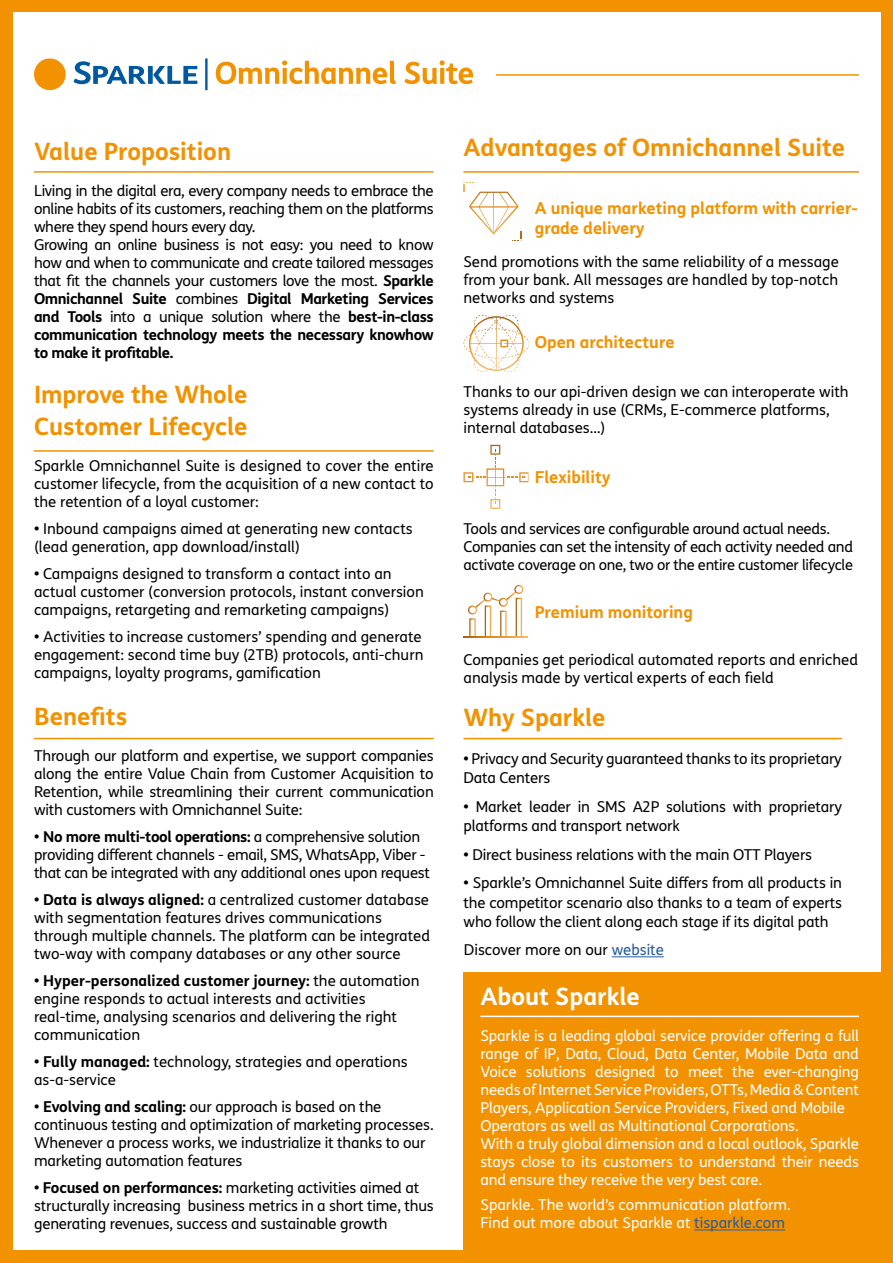
<style>
.page{position:relative;width:893px;height:1263px;background:#f39200}
.page>*{position:absolute;margin:0;border:0;box-sizing:border-box;transform-origin:0 0}
.t1{font:700 24px/32.4px "TIM Sans";color:#f39200}
.t2{font:700 24px "TIM Sans";color:#fff}
.t3{font:700 16.5px/19.8px "TIM Sans";color:#f39200}
.t4{font:15px/18px "TIM Sans";letter-spacing:-.01em;color:#000}
.t5{font:15px/18px "TIM Sans";letter-spacing:-.01em;color:#fff}
.t6{font:14.7px "TIM Sans";letter-spacing:-.02em;color:#000}
.s1{font-weight:700}
.s2{color:#275b9b}
</style>
<div class="page">
<div style="left:13px;top:13px;width:867px;height:1237px;background:#fff"></div>
<hr style="left:496px;top:74px;width:363px;height:2px;background:#f39200">
<hr style="left:34px;top:171px;width:400px;height:2px;background:#f39200">
<hr style="left:34px;top:738px;width:400px;height:1px;background:#f39200">
<hr style="left:463px;top:171px;width:396px;height:2px;background:#f39200">
<svg style="left:463px;top:182px;width:59px;height:59px"></svg>
<svg style="left:469px;top:315px;width:55px;height:56px"></svg>
<svg style="left:463px;top:445px;width:65px;height:64px"></svg>
<svg style="left:463px;top:636px;width:65px;height:2px"></svg>
<svg style="left:468px;top:585px;width:55px;height:52px"></svg>
<div style="left:463px;top:973px;width:430px;height:290px;background:#f39200"></div>
<hr style="left:463px;top:738px;width:379px;height:1px;background:#f39200">
<hr style="left:612px;top:956px;width:52px;height:1px;background:#275b9b">
<div style="left:34px;top:58px;width:32px;height:32px;background:#f39200;border-radius:50%"></div>
<svg style="left:73px;top:61px;width:124px;height:23px"></svg>
<hr style="left:205px;top:58px;width:3px;height:32px;background:#00599f">
<svg style="left:216px;top:60px;width:180px;height:24px"></svg>
<svg style="left:404px;top:60px;width:69px;height:24px"></svg>
<hr style="left:480px;top:1016px;width:379px;height:1px;background:#fff">
<hr style="left:34px;top:450px;width:400px;height:2px;background:#f39200">
<hr style="left:694px;top:1229px;width:91px;height:1px;background:#275b9b">
<h1 class="t1" style="left:34px;top:134px;width:199px">Value Proposition</h1>
<p class="t4" style="left:34px;top:181px;width:401px">Living in the digital era, every company needs to embrace the online habits of its customers, reaching them on the platforms where they spend hours every day.<br>Growing an online business is not easy: you need to know how and when to communicate and create tailored messages that fit the channels your customers love the most. <span class="s1">Sparkle Omnichannel Suite</span> combines <span class="s1">Digital Marketing Services and Tools</span> into a unique solution where the <span class="s1">best-in-class communication technology meets the necessary knowhow to make it profitable.</span></p>
<h1 class="t1" style="left:34px;top:377px;width:215px">Improve the Whole<br>Customer Lifecycle</h1>
<p class="t4" style="left:34px;top:457px;width:401px;text-align:justify">Sparkle Omnichannel Suite is designed to cover the entire customer lifecycle, from the acquisition of a new contact to the retention of a loyal customer:</p>
<p class="t4" style="left:34px;top:520px;width:380px"><span class="s1">•</span> Inbound campaigns aimed at generating new contacts (lead generation, app download/install)</p>
<p class="t4" style="left:34px;top:565px;width:391px"><span class="s1">•</span> Campaigns designed to transform a contact into an actual customer (conversion protocols, instant conversion campaigns, retargeting and remarketing campaigns)</p>
<p class="t4" style="left:34px;top:628px;width:391px"><span class="s1">•</span> Activities to increase customers’ spending and generate engagement: second time buy (2TB) protocols, anti-churn campaigns, loyalty programs, gamification</p>
<h1 class="t1" style="left:34px;top:699px;width:95px">Benefits</h1>
<p class="t4" style="left:34px;top:747px;width:401px;text-align:justify">Through our platform and expertise, we support companies along the entire Value Chain from Customer Acquisition to Retention, while streamlining their current communication with customers with Omnichannel Suite:</p>
<p class="t4" style="left:34px;top:828px;width:397px"><span class="s1">• No more multi-tool operations:</span> a comprehensive solution providing different channels - email, SMS, WhatsApp, Viber - that can be integrated with any additional ones upon request</p>
<p class="t4" style="left:34px;top:891px;width:398px"><span class="s1">• Data is always aligned:</span> a centralized customer database with segmentation features drives communications through multiple channels. The platform can be integrated two-way with company databases or any other source</p>
<p class="t4" style="left:34px;top:972px;width:387px"><span class="s1">• Hyper-personalized customer journey:</span> the automation engine responds to actual interests and activities real-time, analysing scenarios and delivering the right communication</p>
<p class="t4" style="left:34px;top:1053px;width:375px"><span class="s1">• Fully managed:</span> technology, strategies and operations as-a-service</p>
<p class="t4" style="left:34px;top:1098px;width:401px"><span class="s1">• Evolving and scaling:</span> our approach is based on the continuous testing and optimization of marketing processes.<br>Whenever a process works, we industrialize it thanks to our marketing automation features</p>
<p class="t4" style="left:34px;top:1179px;width:401px"><span class="s1">• Focused on performances:</span> marketing activities aimed at structurally increasing business metrics in a short time, thus generating revenues, success and sustainable growth</p>
<h1 class="t1" style="left:463px;top:130px;width:383px">Advantages of Omnichannel Suite</h1>
<p class="t3" style="left:535px;top:198px;width:325px">A unique marketing platform with carrier&shy;grade delivery</p>
<p class="t4" style="left:463px;top:252px;width:377px;text-align:justify">Send promotions with the same reliability of a message from your bank. All messages are handled by top-notch networks and systems</p>
<p class="t3" style="left:535px;top:331px;width:141px">Open architecture</p>
<p class="t4" style="left:463px;top:383px;width:387px">Thanks to our api-driven design we can interoperate with systems already in use (CRMs, E-commerce platforms, internal databases…)</p>
<p class="t3" style="left:535px;top:467px;width:77px">Flexibility</p>
<p class="t4" style="left:463px;top:520px;width:391px">Tools and services are configurable around actual needs.<br>Companies can set the intensity of each activity needed and</p>
<p class="t6" style="left:463px;top:555px;width:391px">activate coverage on one, two or the entire customer lifecycle</p>
<p class="t3" style="left:535px;top:602px;width:160px">Premium monitoring</p>
<p class="t4" style="left:463px;top:650px;width:396px">Companies get periodical automated reports and enriched analysis made by vertical experts of each field</p>
<h1 class="t1" style="left:463px;top:700px;width:144px">Why Sparkle</h1>
<p class="t4" style="left:463px;top:748px;width:380px;line-height:19.5px"><span class="s1">•</span> Privacy and Security guaranteed thanks to its proprietary<br>Data Centers</p>
<p class="t4" style="left:463px;top:796px;width:380px;line-height:19.5px"><span class="s1">•</span> Market leader in SMS A2P solutions with proprietary platforms and transport network</p>
<p class="t4" style="left:463px;top:845px;width:350px"><span class="s1">•</span> Direct business relations with the main OTT Players</p>
<p class="t4" style="left:463px;top:873px;width:380px;line-height:19.5px;text-align:justify"><span class="s1">•</span> Sparkle’s Omnichannel Suite differs from all products in the competitor scenario also thanks to a team of experts who follow the client along each stage if its digital path</p>
<p class="t4" style="left:464px;top:941px;width:201px">Discover more on our <span class="s2">website</span></p>
<h1 class="t2" style="left:480px;top:978px;width:161px">About Sparkle</h1>
<p class="t5" style="left:480px;top:1026px;width:380px">Sparkle is a leading global service provider offering a full range of IP, Data, Cloud, Data Center, Mobile Data and Voice solutions designed to meet the ever-changing needs of Internet Service Providers, OTTs, Media &amp; Content Players, Application Service Providers, Fixed and Mobile Operators as well as Multinational Corporations.<br>With a truly global dimension and a local outlook, Sparkle stays close to its customers to understand their needs and ensure they receive the very best care.</p>
<p class="t5" style="left:480px;top:1196px;width:312px">Sparkle. The world’s communication platform.<br>Find out more about Sparkle at <span class="s2">tisparkle.com</span></p>
</div>
